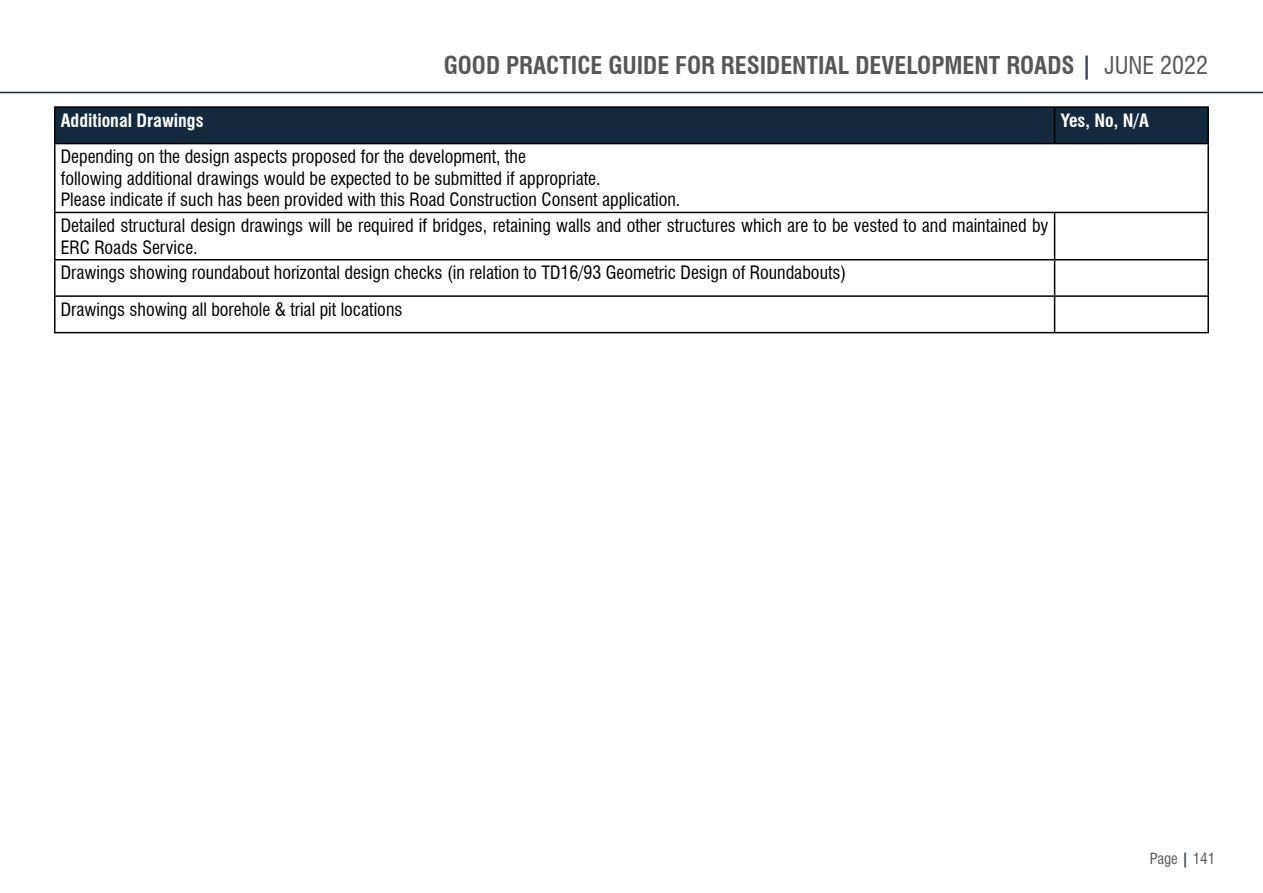
<style>
.page{position:relative;width:1263px;height:893px;background:#fff}
.page>*{position:absolute;margin:0;border:0;box-sizing:border-box;transform-origin:0 0}
.t1{font:700 condensed 24px "Swiss 721 BT";color:#575756}
.t2{font:condensed 18px/21.6px "Swiss 721 BT";color:#000}
.t3{font:700 condensed 18px "Swiss 721 BT";color:#fff}
.t4{font:condensed 15px "Swiss 721 BT";color:#575756}
.s1{color:#37475c}
.s2{font-weight:400}
.s3{font-weight:700;color:#37475c}
</style>
<div class="page">
<hr style="left:0;top:92px;width:1263px;height:1px;background:#13293d">
<div style="left:56px;top:108px;width:1151px;height:35px;background:#13293d"></div>
<hr style="left:54px;top:106px;width:1000px;height:2px;background:#000">
<hr style="left:54px;top:108px;width:2px;height:35px;background:#000">
<hr style="left:1054px;top:106px;width:155px;height:2px;background:#000">
<hr style="left:1054px;top:108px;width:1px;height:35px;background:#000">
<hr style="left:1207px;top:108px;width:2px;height:35px;background:#000">
<hr style="left:54px;top:143px;width:1000px;height:1px;background:#000">
<hr style="left:54px;top:144px;width:2px;height:68px;background:#000">
<hr style="left:1054px;top:143px;width:155px;height:1px;background:#000">
<hr style="left:1207px;top:144px;width:2px;height:68px;background:#000">
<hr style="left:54px;top:212px;width:1000px;height:1px;background:#000">
<hr style="left:54px;top:213px;width:2px;height:46px;background:#000">
<hr style="left:1054px;top:212px;width:155px;height:1px;background:#000">
<hr style="left:1054px;top:213px;width:1px;height:46px;background:#000">
<hr style="left:1207px;top:213px;width:2px;height:46px;background:#000">
<hr style="left:54px;top:259px;width:1000px;height:1px;background:#000">
<hr style="left:54px;top:260px;width:2px;height:35px;background:#000">
<hr style="left:1054px;top:259px;width:155px;height:1px;background:#000">
<hr style="left:1054px;top:260px;width:1px;height:35px;background:#000">
<hr style="left:1207px;top:260px;width:2px;height:35px;background:#000">
<hr style="left:54px;top:295px;width:1000px;height:2px;background:#000">
<hr style="left:54px;top:297px;width:2px;height:35px;background:#000">
<hr style="left:1054px;top:295px;width:155px;height:2px;background:#000">
<hr style="left:1054px;top:297px;width:1px;height:35px;background:#000">
<hr style="left:1207px;top:297px;width:2px;height:35px;background:#000">
<hr style="left:54px;top:332px;width:1000px;height:1px;background:#000">
<hr style="left:1054px;top:332px;width:155px;height:1px;background:#000">
<h1 class="t1" style="left:444px;top:50px;width:766px">GOOD PRACTICE GUIDE FOR RESIDENTIAL DEVELOPMENT ROADS <span class="s1">|</span> <span class="s2">JUNE 2022</span></h1>
<p class="t3" style="left:61px;top:109px;width:144px">Additional Drawings</p>
<p class="t3" style="left:1060px;top:109px;width:90px">Yes, No, N/A</p>
<p class="t2" style="left:61px;top:146px;width:621px">Depending on the design aspects proposed for the development, the<br>following additional drawings would be expected to be submitted if appropriate.<br>Please indicate if such has been provided with this Road Construction Consent application.</p>
<p class="t2" style="left:61px;top:215px;width:989px">Detailed structural design drawings will be required if bridges, retaining walls and other structures which are to be vested to and maintained by<br>ERC Roads Service.</p>
<p class="t2" style="left:61px;top:255px;width:787px;line-height:36.5px">Drawings showing roundabout horizontal design checks (in relation to TD16/93 Geometric Design of Roundabouts)<br>Drawings showing all borehole &amp; trial pit locations</p>
<p class="t4" style="left:1150px;top:849px;width:67px">Page <span class="s3">|</span> 141</p>
</div>
